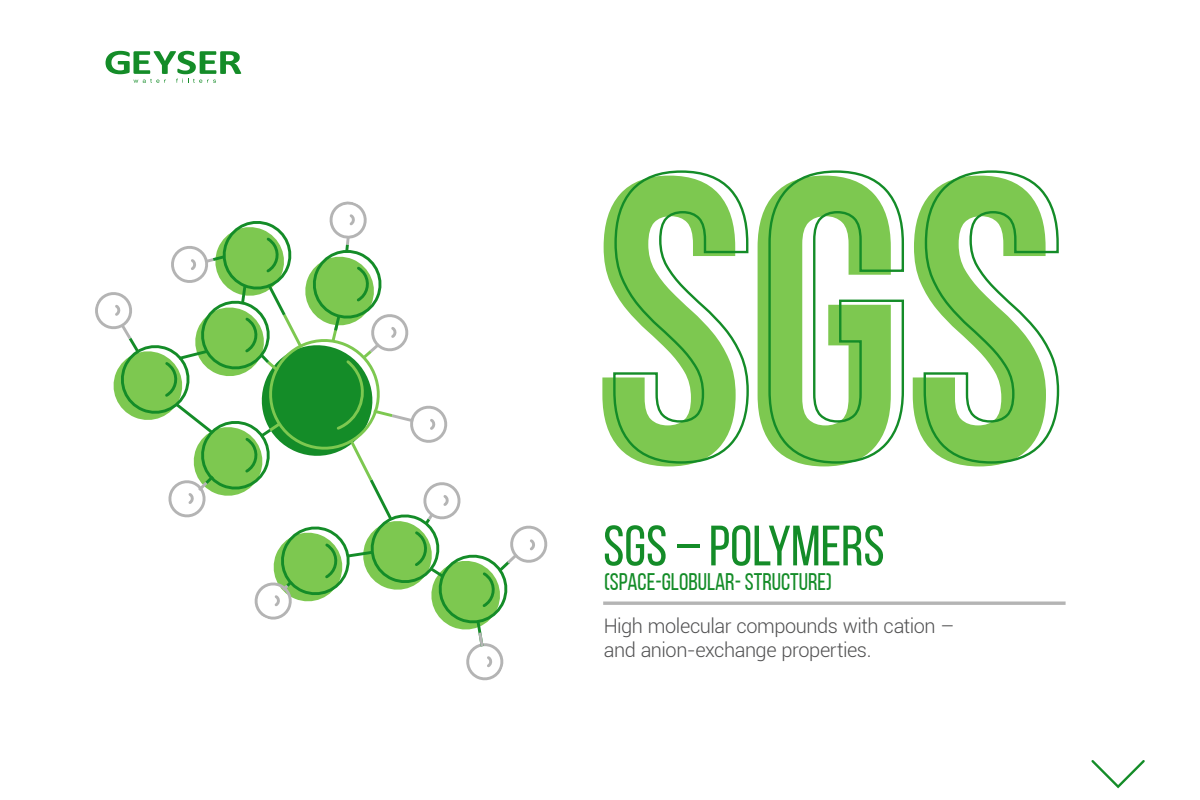
<style>
.page{position:relative;width:1200px;height:800px;background:#fff}
.page>*{position:absolute;margin:0;border:0;box-sizing:border-box;transform-origin:0 0}
.t1{font:56.8px "Bebas Neue";color:#148c28}
.t2{font:24px "Bebas Neue";color:#148c28}
.t3{font:300 20px/24px "Roboto";letter-spacing:-.025em;color:#505051}
</style>
<div class="page">
<svg style="left:95px;top:201px;width:453px;height:480px"></svg>
<svg style="left:603px;top:601px;width:463px;height:4px;background:#bfbfbf"></svg>
<svg style="left:602px;top:206px;width:394px;height:260px"></svg>
<svg style="left:612px;top:170px;width:448px;height:295px"></svg>
<svg style="left:106px;top:51px;width:135px;height:32px"></svg>
<svg style="left:1091px;top:760px;width:54px;height:28px"></svg>
<h1 class="t1" style="left:603px;top:515px;width:283px">SGS ‒ POLYMERS</h1>
<p class="t2" style="left:604px;top:568px;width:229px">(SPACE-GLOBULAR- STRUCTURE)</p>
<p class="t3" style="left:604px;top:613px;width:352px">High molecular compounds with сation – and anion-exchange properties.</p>
</div>
